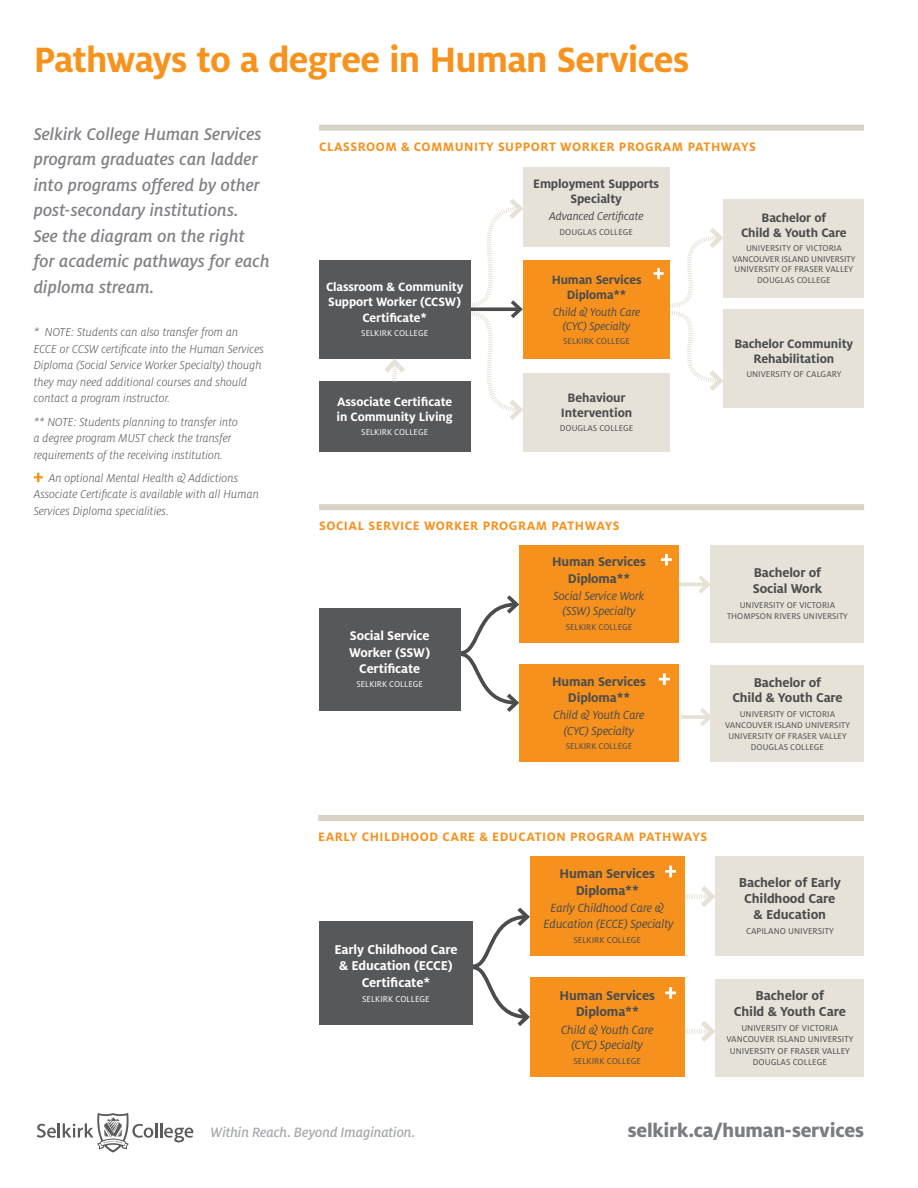
<style>
.page{position:relative;width:918px;height:1188px;background:#fff}
.page>*{position:absolute;margin:0;border:0;box-sizing:border-box;transform-origin:0 0}
.t1{font:700 39px "Milo OT";letter-spacing:-.02em;color:#f7931d}
.t2{font:800 21px "Milo OT";letter-spacing:-.01em;color:#7a7c7f}
.t3{font:italic 500 18.75px/25.5px "Milo OT";color:#808285}
.t4{font:italic 500 15px "Milo OT";letter-spacing:-.015em;color:#a8aaad}
.t5{font:700 14.4px/15.9px "Milo OT";letter-spacing:-.01em;color:#4b4c4d;text-align:center}
.t6{font:700 14.1px/15.6px "Milo OT";letter-spacing:-.01em;color:#4b4c4d;text-align:center}
.t7{font:700 14.1px/16.5px "Milo OT";letter-spacing:-.01em;color:#fff;text-align:center}
.t8{font:700 13.95px/16.2px "Milo OT";letter-spacing:-.01em;color:#4b4c4d;text-align:center}
.t9{font:700 13.95px/16.2px "Milo OT";letter-spacing:-.01em;color:#fff;text-align:center}
.t10{font:700 13.5px "Milo OT";letter-spacing:.04em;color:#f6911e}
.t11{font:700 13.5px/15px "Milo OT";letter-spacing:-.01em;color:#4b4c4d;text-align:center}
.t12{font:700 13.35px/15.6px "Milo OT";letter-spacing:-.01em;color:#fff;text-align:center}
.t13{font:700 13.35px/15.6px "Milo OT";letter-spacing:-.01em;color:#4b4c4d;text-align:center}
.t14{font:italic 13.2px/15.6px "Milo OT";letter-spacing:-.01em;color:#4b4c4d;text-align:center}
.t15{font:italic 13.05px/15.3px "Milo OT";letter-spacing:-.01em;color:#4b4c4d;text-align:center}
.t16{font:italic 300 12.75px/16.5px "Milo OT";color:#57585a}
.t17{font:italic 12.45px/14.7px "Milo OT";letter-spacing:-.01em;color:#4b4c4d;text-align:center}
.t18{font:9.45px/11.2px "Milo OT";color:#4b4c4d;text-align:center}
.t19{font:9.45px "Milo OT";color:#fff}
.t20{font:9.3px/11.1px "Milo OT";color:#4b4c4d;text-align:center}
.t21{font:9.3px "Milo OT";color:#fff}
</style>
<div class="page">
<svg style="left:37px;top:1113px;width:156px;height:39px"></svg>
<div style="left:319px;top:504px;width:545px;height:6px;background:#d9d3c6"></div>
<div style="left:711px;top:545px;width:153px;height:98px;background:#e6e2d7"></div>
<hr style="left:681px;top:715px;width:29px;height:4px;background:#e6e2d7">
<svg style="left:700px;top:704px;width:11px;height:26px"></svg>
<hr style="left:679px;top:583px;width:29px;height:3px;background:#e6e2d7">
<svg style="left:695px;top:571px;width:16px;height:26px"></svg>
<div style="left:519px;top:545px;width:160px;height:98px;background:#f6911e"></div>
<svg style="left:661px;top:554px;width:11px;height:12px"></svg>
<div style="left:519px;top:664px;width:160px;height:98px;background:#f6911e"></div>
<svg style="left:659px;top:673px;width:11px;height:12px"></svg>
<div style="left:711px;top:666px;width:153px;height:96px;background:#e6e2d7"></div>
<svg style="left:460px;top:595px;width:60px;height:117px"></svg>
<div style="left:319px;top:608px;width:141px;height:103px;background:#57585a"></div>
<div style="left:318px;top:815px;width:546px;height:6px;background:#d9d3c6"></div>
<div style="left:319px;top:922px;width:154px;height:103px;background:#57585a"></div>
<div style="left:716px;top:856px;width:148px;height:100px;background:#e6e2d7"></div>
<svg style="left:685px;top:1016px;width:31px;height:31px"></svg>
<svg style="left:685px;top:881px;width:31px;height:31px"></svg>
<div style="left:530px;top:856px;width:155px;height:100px;background:#f6911e"></div>
<div style="left:530px;top:978px;width:155px;height:99px;background:#f6911e"></div>
<svg style="left:665px;top:987px;width:11px;height:12px"></svg>
<div style="left:716px;top:979px;width:148px;height:98px;background:#e6e2d7"></div>
<svg style="left:469px;top:907px;width:64px;height:119px"></svg>
<svg style="left:665px;top:866px;width:11px;height:11px"></svg>
<div style="left:319px;top:125px;width:545px;height:6px;background:#d9d3c6"></div>
<svg style="left:469px;top:198px;width:58px;height:227px"></svg>
<div style="left:524px;top:373px;width:146px;height:78px;background:#e6e2d7"></div>
<div style="left:523px;top:167px;width:147px;height:80px;background:#e6e2d7"></div>
<div style="left:524px;top:261px;width:146px;height:98px;background:#f6911e"></div>
<svg style="left:654px;top:223px;width:70px;height:173px"></svg>
<div style="left:724px;top:199px;width:140px;height:99px;background:#e6e2d7"></div>
<div style="left:724px;top:309px;width:140px;height:98px;background:#e6e2d7"></div>
<div style="left:319px;top:260px;width:151px;height:98px;background:#57585a"></div>
<div style="left:319px;top:381px;width:151px;height:70px;background:#57585a"></div>
<svg style="left:380px;top:358px;width:30px;height:23px"></svg>
<svg style="left:34px;top:473px;width:9px;height:9px"></svg>
<h1 class="t1" style="left:34px;top:37px;width:657px">Pathways to a degree in Human Services</h1>
<h3 class="t3" style="left:34px;top:121px;width:238px">Selkirk College Human Services program graduates can ladder into programs offered by other post-secondary institutions.<br>See the diagram on the right for academic pathways for each diploma stream.</h3>
<p class="t16" style="left:34px;top:324px;width:232px">* NOTE: Students can also transfer from an ECCE or CCSW certificate into the Human Services Diploma (Social Service Worker Specialty) though they may need additional courses and should contact a program instructor.</p>
<p class="t16" style="left:34px;top:414px;width:206px">** NOTE: Students planning to transfer into a degree program MUST check the transfer requirements of the receiving institution.</p>
<p class="t16" style="left:34px;top:470px;width:227px;text-indent:15px">An optional Mental Health &amp; Addictions<br>Associate Certificate is available with all Human<br>Services Diploma specialities.</p>
<p class="t10" style="left:319px;top:139px;width:438px">CLASSROOM &amp; COMMUNITY SUPPORT WORKER PROGRAM PATHWAYS</p>
<p class="t12" style="left:326px;top:279px;width:139px">Classroom &amp; Community<br>Support Worker (CCSW)<br>Certificate*</p>
<p class="t21" style="left:361px;top:328px;width:68px">SELKIRK COLLEGE</p>
<p class="t12" style="left:337px;top:394px;width:118px;text-align:left">Associate Certificate in Community Living</p>
<p class="t21" style="left:361px;top:427px;width:68px">SELKIRK COLLEGE</p>
<p class="t11" style="left:533px;top:175px;width:127px;line-height:15.9px">Employment Supports<br>Specialty</p>
<p class="t17" style="left:549px;top:209px;width:96px">Advanced Certificate</p>
<p class="t20" style="left:560px;top:226px;width:75px">DOUGLAS COLLEGE</p>
<p class="t13" style="left:552px;top:272px;width:91px">Human Services<br>Diploma**</p>
<p class="t17" style="left:553px;top:305px;width:89px">Child &amp; Youth Care (CYC) Specialty</p>
<p class="t20" style="left:563px;top:336px;width:68px">SELKIRK COLLEGE</p>
<p class="t11" style="left:561px;top:390px;width:73px">Behaviour<br>Intervention</p>
<p class="t20" style="left:560px;top:423px;width:75px">DOUGLAS COLLEGE</p>
<p class="t11" style="left:741px;top:210px;width:107px">Bachelor of<br>Child &amp; Youth Care</p>
<p class="t20" style="left:732px;top:243px;width:125px;line-height:10.6px">UNIVERSITY OF VICTORIA<br>VANCOUVER ISLAND UNIVERSITY<br>UNIVERSITY OF FRASER VALLEY<br>DOUGLAS COLLEGE</p>
<p class="t11" style="left:734px;top:336px;width:121px">Bachelor Community<br>Rehabilitation</p>
<p class="t20" style="left:746px;top:369px;width:97px">UNIVERSITY OF CALGARY</p>
<p class="t10" style="left:319px;top:519px;width:302px">SOCIAL SERVICE WORKER PROGRAM PATHWAYS</p>
<p class="t9" style="left:349px;top:628px;width:83px">Social Service<br>Worker (SSW)<br>Certificate</p>
<p class="t21" style="left:356px;top:679px;width:68px">SELKIRK COLLEGE</p>
<p class="t8" style="left:552px;top:554px;width:95px">Human Services<br>Diploma**</p>
<p class="t15" style="left:554px;top:588px;width:92px">Social Service Work (SSW) Specialty</p>
<p class="t20" style="left:566px;top:621px;width:68px">SELKIRK COLLEGE</p>
<p class="t8" style="left:552px;top:673px;width:95px">Human Services<br>Diploma**</p>
<p class="t15" style="left:554px;top:708px;width:92px">Child &amp; Youth Care (CYC) Specialty</p>
<p class="t20" style="left:566px;top:741px;width:68px">SELKIRK COLLEGE</p>
<p class="t6" style="left:753px;top:565px;width:71px;text-align:left">Bachelor of<br>Social Work</p>
<p class="t20" style="left:727px;top:599px;width:122px">UNIVERSITY OF VICTORIA<br>THOMPSON RIVERS UNIVERSITY</p>
<p class="t6" style="left:732px;top:674px;width:112px">Bachelor of<br>Child &amp; Youth Care</p>
<p class="t20" style="left:725px;top:708px;width:126px">UNIVERSITY OF VICTORIA<br>VANCOUVER ISLAND UNIVERSITY<br>UNIVERSITY OF FRASER VALLEY<br>DOUGLAS COLLEGE</p>
<p class="t10" style="left:318px;top:829px;width:390px">EARLY CHILDHOOD CARE &amp; EDUCATION PROGRAM PATHWAYS</p>
<p class="t7" style="left:334px;top:941px;width:125px">Early Childhood Care &amp; Education (ECCE)<br>Certificate*</p>
<p class="t19" style="left:362px;top:994px;width:69px">SELKIRK COLLEGE</p>
<p class="t6" style="left:560px;top:865px;width:97px;line-height:16.5px">Human Services<br>Diploma**</p>
<p class="t14" style="left:544px;top:901px;width:132px">Early Childhood Care &amp;<br>Education (ECCE) Specialty</p>
<p class="t18" style="left:573px;top:934px;width:69px">SELKIRK COLLEGE</p>
<p class="t6" style="left:560px;top:987px;width:97px;line-height:16.5px">Human Services<br>Diploma**</p>
<p class="t14" style="left:561px;top:1022px;width:94px">Child &amp; Youth Care (CYC) Specialty</p>
<p class="t18" style="left:573px;top:1056px;width:69px">SELKIRK COLLEGE</p>
<p class="t5" style="left:739px;top:875px;width:104px">Bachelor of Early<br>Childhood Care &amp; Education</p>
<p class="t18" style="left:746px;top:925px;width:89px">CAPILANO UNIVERSITY</p>
<p class="t5" style="left:734px;top:988px;width:114px">Bachelor of<br>Child &amp; Youth Care</p>
<p class="t18" style="left:726px;top:1023px;width:129px">UNIVERSITY OF VICTORIA<br>VANCOUVER ISLAND UNIVERSITY<br>UNIVERSITY OF FRASER VALLEY<br>DOUGLAS COLLEGE</p>
<p class="t4" style="left:211px;top:1124px;width:206px">Within Reach. Beyond Imagination.</p>
<h2 class="t2" style="left:628px;top:1118px;width:238px">selkirk.ca/human-services</h2>
</div>
